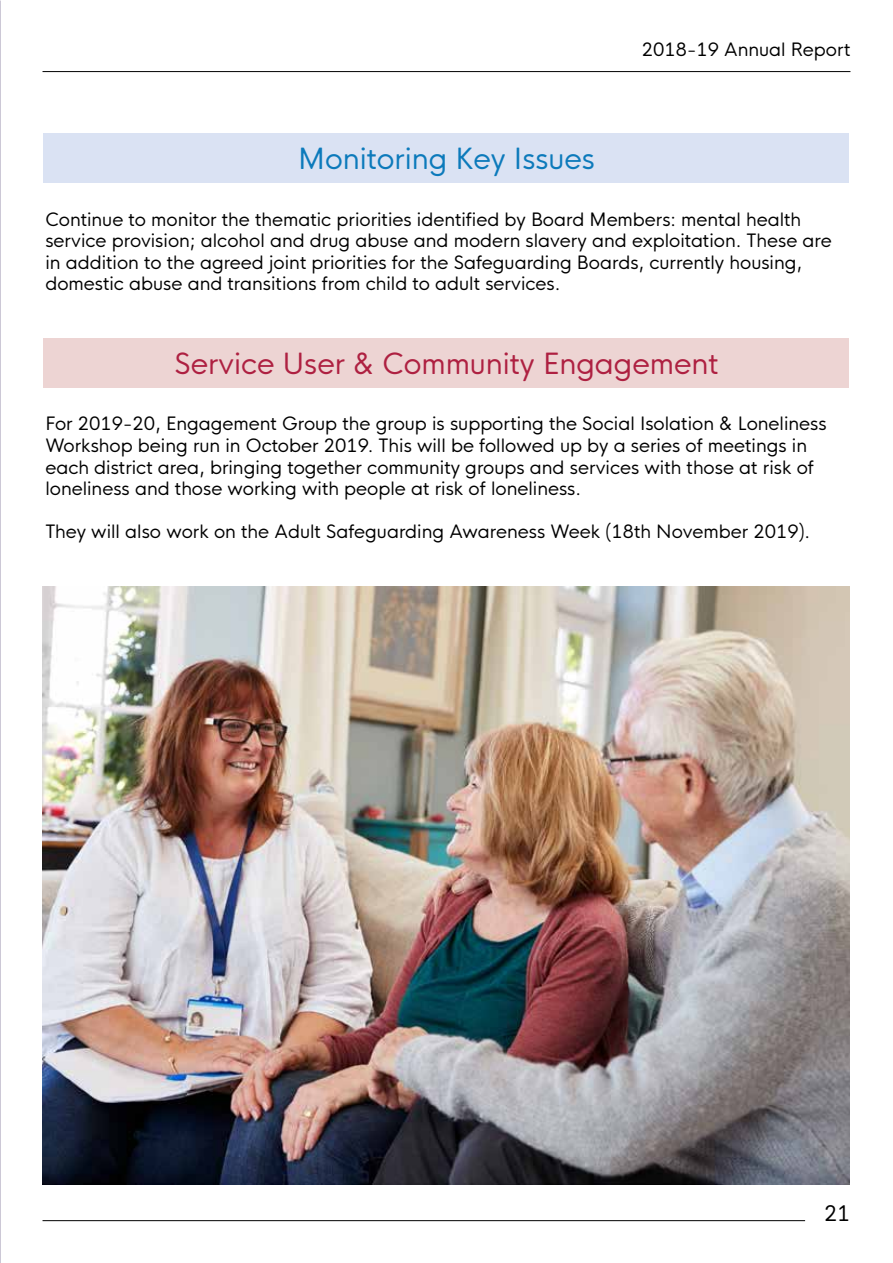
<style>
.page{position:relative;width:893px;height:1263px;background:#fff}
.page>*{position:absolute;margin:0;border:0;box-sizing:border-box;transform-origin:0 0}
.t1{font:28.5px "HK Nova Regular R";color:#ae2041}
.t2{font:28.5px "HK Nova Regular R";color:#0c7abb}
.t3{font:21px "HK Nova Regular R";color:#000}
.t4{font:18px/21.6px "HK Nova Regular R";color:#000}
</style>
<div class="page">
<hr style="left:43px;top:71px;width:807px;height:1px;background:#000">
<hr style="left:43px;top:1220px;width:762px;height:1px;background:#000">
<div style="left:44px;top:133px;width:805px;height:50px;background:#dae2f3"></div>
<div style="left:44px;top:338px;width:805px;height:50px;background:#edd4d3"></div>
<img style="left:43px;top:587px;width:806px;height:597px">
<h1 class="t2" style="left:298px;top:134px;width:298px">Monitoring Key Issues</h1>
<p class="t4" style="left:642px;top:37px;width:210px">2018-19 Annual Report</p>
<p class="t4" style="left:45px;top:206px;width:788px">Continue to monitor the thematic priorities identified by Board Members: mental health service provision; alcohol and drug abuse and modern slavery and exploitation. These are in addition to the agreed joint priorities for the Safeguarding Boards, currently housing, domestic abuse and transitions from child to adult services.</p>
<h1 class="t1" style="left:174px;top:339px;width:546px">Service User &amp; Community Engagement</h1>
<p class="t4" style="left:45px;top:411px;width:783px">For 2019-20, Engagement Group the group is supporting the Social Isolation &amp; Loneliness Workshop being run in October 2019. This will be followed up by a series of meetings in each district area, bringing together community groups and services with those at risk of loneliness and those working with people at risk of loneliness.</p>
<p class="t4" style="left:45px;top:519px;width:766px">They will also work on the Adult Safeguarding Awareness Week (18th November 2019).</p>
<p class="t3" style="left:824px;top:1195px;width:28px">21</p>
</div>
